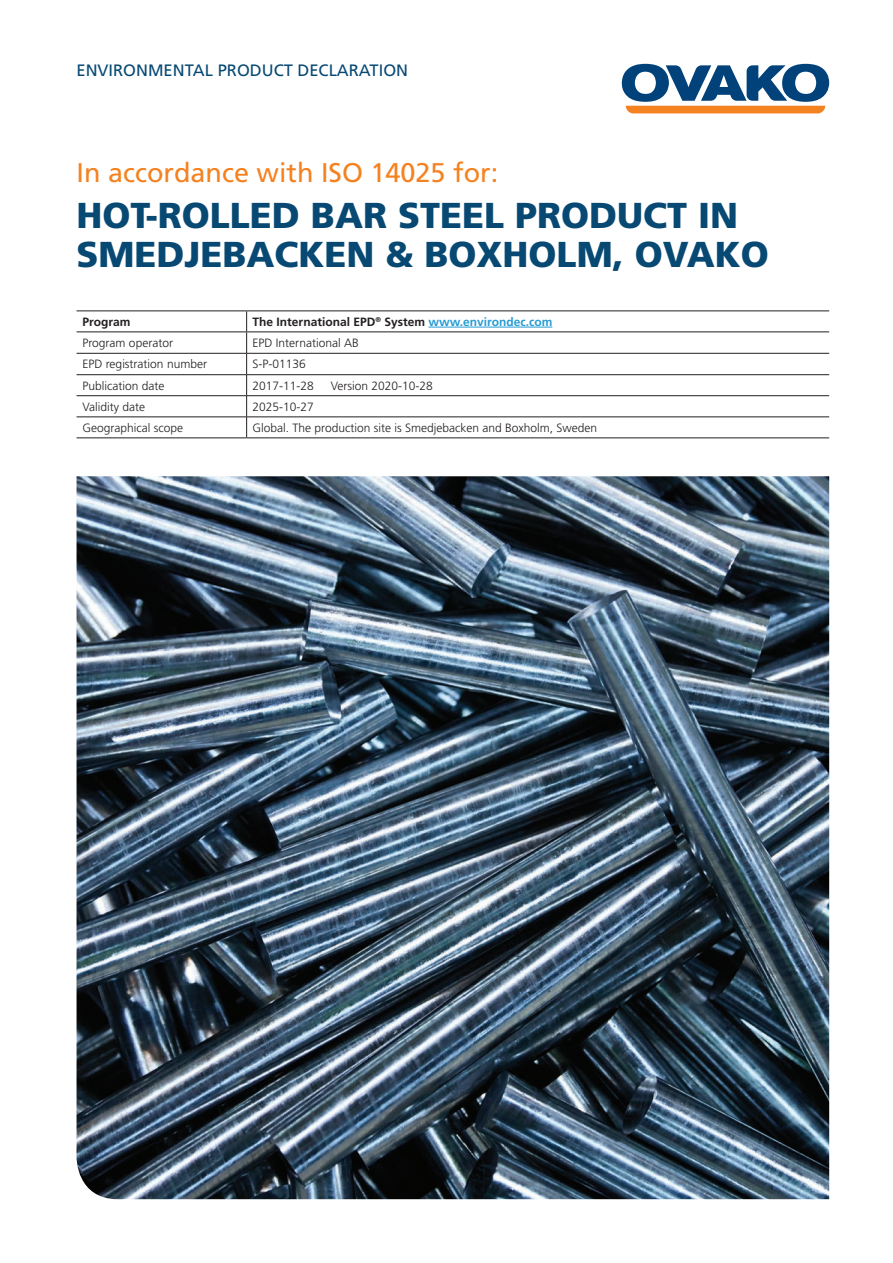
<style>
.page{position:relative;width:893px;height:1263px;background:#fff}
.page>*{position:absolute;margin:0;border:0;box-sizing:border-box;transform-origin:0 0}
.t1{font:900 36px/39px "Frutiger LT Std";color:#074973}
.t2{font:27px "Frutiger LT Std";color:#f58220}
.t3{font:16.5px "Frutiger LT Std";color:#074973}
.t4{font:300 12px "Frutiger LT Std";color:#231f20}
.t5{font:700 12px "Frutiger LT Std";color:#231f20}
.s1{color:#289cd3}
</style>
<div class="page">
<svg style="left:622px;top:64px;width:207px;height:49px"></svg>
<hr style="left:77px;top:374px;width:170px;height:1px;background:#231f20">
<hr style="left:247px;top:374px;width:582px;height:1px;background:#231f20">
<hr style="left:77px;top:395px;width:170px;height:1px;background:#231f20">
<hr style="left:247px;top:395px;width:582px;height:1px;background:#231f20">
<hr style="left:77px;top:417px;width:170px;height:1px;background:#231f20">
<hr style="left:247px;top:417px;width:582px;height:1px;background:#231f20">
<svg style="left:246px;top:311px;width:1px;height:126px"></svg>
<hr style="left:77px;top:437px;width:170px;height:1px;background:#231f20">
<hr style="left:247px;top:437px;width:582px;height:1px;background:#231f20">
<hr style="left:77px;top:353px;width:170px;height:1px;background:#231f20">
<hr style="left:247px;top:353px;width:582px;height:1px;background:#231f20">
<hr style="left:77px;top:310px;width:170px;height:1px;background:#231f20">
<hr style="left:247px;top:310px;width:582px;height:1px;background:#231f20">
<hr style="left:77px;top:331px;width:170px;height:1px;background:#231f20">
<hr style="left:247px;top:331px;width:582px;height:1px;background:#231f20">
<hr style="left:428px;top:327px;width:124px;height:1px;background:#289cd3">
<img style="left:77px;top:476px;width:752px;height:723px">
<p class="t3" style="left:77px;top:61px;width:333px">ENVIRONMENTAL PRODUCT DECLARATION</p>
<p class="t2" style="left:77px;top:157px;width:423px">In accordance with ISO 14025 for:</p>
<p class="t1" style="left:77px;top:196px;width:694px">HOT-ROLLED BAR STEEL PRODUCT IN<br>SMEDJEBACKEN &amp; BOXHOLM, OVAKO</p>
<p class="t5" style="left:83px;top:315px;width:49px">Program</p>
<p class="t5" style="left:253px;top:315px;width:301px">The International EPD<sup>®</sup> System <span class="s1">www.environdec.com</span></p>
<p class="t4" style="left:83px;top:336px;width:92px">Program operator</p>
<p class="t4" style="left:253px;top:336px;width:108px">EPD International AB</p>
<p class="t4" style="left:83px;top:357px;width:126px">EPD registration number</p>
<p class="t4" style="left:253px;top:357px;width:55px">S-P-01136</p>
<p class="t4" style="left:83px;top:379px;width:84px">Publication date</p>
<p class="t4" style="left:253px;top:379px;width:63px">2017-11-28</p>
<p class="t4" style="left:331px;top:379px;width:104px">Version 2020-10-28</p>
<p class="t4" style="left:83px;top:400px;width:64px">Validity date</p>
<p class="t4" style="left:253px;top:400px;width:63px">2025-10-27</p>
<p class="t4" style="left:83px;top:421px;width:102px">Geographical scope</p>
<p class="t4" style="left:253px;top:421px;width:346px">Global. The production site is Smedjebacken and Boxholm, Sweden</p>
</div>
